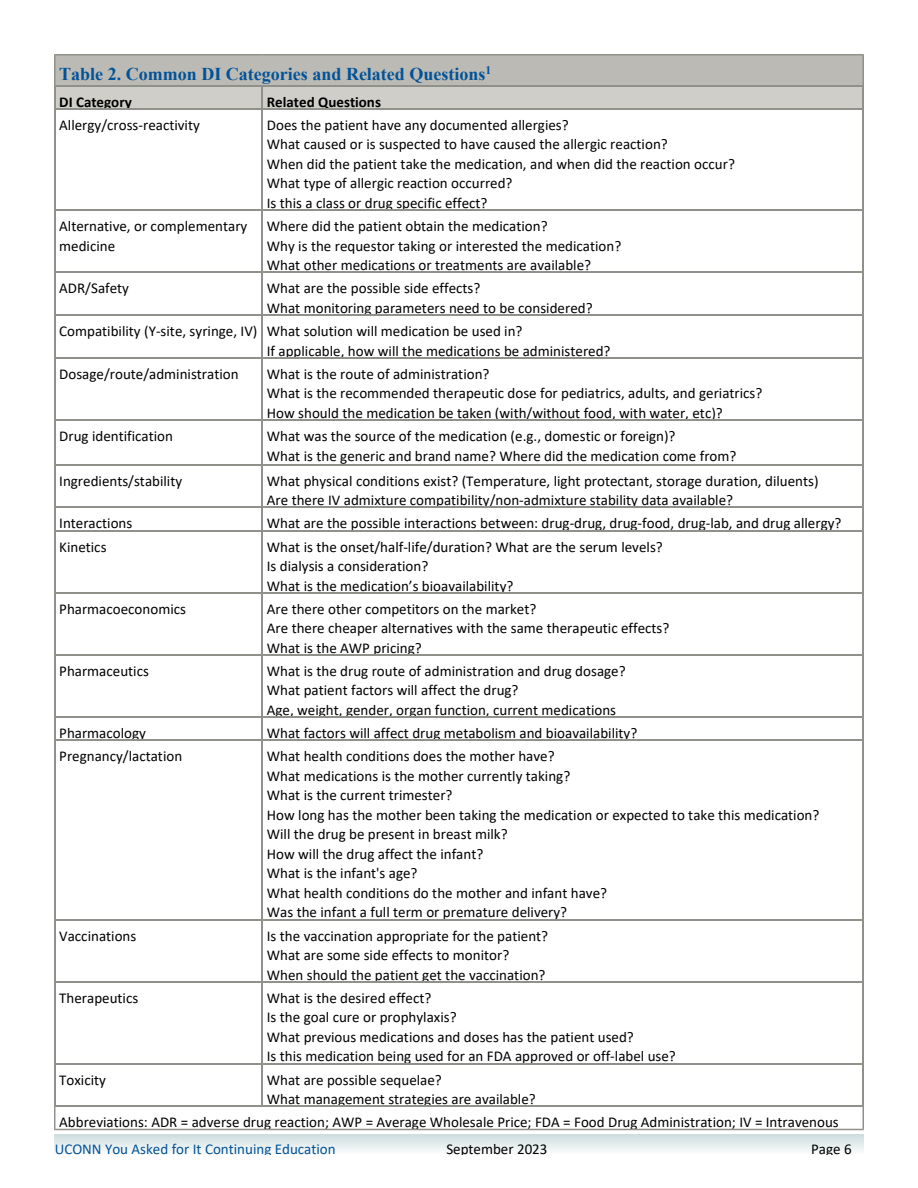
<style>
.page{position:relative;width:918px;height:1188px;background:#fff}
.page>*{position:absolute;margin:0;border:0;box-sizing:border-box;transform-origin:0 0}
.t1{font:700 18px "Times New Roman";color:#015298}
.t2{font:15px/19.5px "Calibri";color:#000}
.t3{font:15px "Calibri";color:#005298}
.t4{font:700 15px "Calibri";color:#000}
</style>
<div class="page">
<hr style="left:54px;top:209px;width:209px;height:2px;background:#91918c">
<hr style="left:262px;top:209px;width:602px;height:2px;background:#91918c">
<hr style="left:54px;top:272px;width:209px;height:1px;background:#91918c">
<hr style="left:262px;top:272px;width:602px;height:1px;background:#91918c">
<hr style="left:54px;top:314px;width:209px;height:2px;background:#91918c">
<hr style="left:262px;top:314px;width:602px;height:2px;background:#91918c">
<hr style="left:54px;top:357px;width:209px;height:2px;background:#91918c">
<hr style="left:262px;top:357px;width:602px;height:2px;background:#91918c">
<hr style="left:54px;top:419px;width:209px;height:2px;background:#91918c">
<hr style="left:262px;top:419px;width:602px;height:2px;background:#91918c">
<hr style="left:54px;top:464px;width:209px;height:1px;background:#91918c">
<hr style="left:262px;top:464px;width:602px;height:1px;background:#91918c">
<hr style="left:54px;top:507px;width:209px;height:1px;background:#91918c">
<hr style="left:262px;top:507px;width:602px;height:1px;background:#91918c">
<hr style="left:54px;top:530px;width:209px;height:1px;background:#91918c">
<hr style="left:262px;top:530px;width:602px;height:1px;background:#91918c">
<hr style="left:54px;top:592px;width:209px;height:1px;background:#91918c">
<hr style="left:262px;top:592px;width:602px;height:1px;background:#91918c">
<hr style="left:54px;top:654px;width:209px;height:2px;background:#91918c">
<hr style="left:262px;top:654px;width:602px;height:2px;background:#91918c">
<hr style="left:54px;top:716px;width:209px;height:2px;background:#91918c">
<hr style="left:262px;top:716px;width:602px;height:2px;background:#91918c">
<hr style="left:54px;top:740px;width:209px;height:1px;background:#91918c">
<hr style="left:262px;top:740px;width:602px;height:1px;background:#91918c">
<hr style="left:54px;top:919px;width:209px;height:1px;background:#91918c">
<hr style="left:262px;top:919px;width:602px;height:1px;background:#91918c">
<hr style="left:54px;top:981px;width:209px;height:2px;background:#91918c">
<hr style="left:262px;top:981px;width:602px;height:2px;background:#91918c">
<hr style="left:54px;top:1063px;width:209px;height:1px;background:#91918c">
<hr style="left:262px;top:1063px;width:602px;height:1px;background:#91918c">
<hr style="left:54px;top:108px;width:2px;height:103px;background:#91918c">
<hr style="left:54px;top:209px;width:2px;height:64px;background:#91918c">
<hr style="left:54px;top:272px;width:2px;height:44px;background:#91918c">
<hr style="left:54px;top:314px;width:2px;height:45px;background:#91918c">
<hr style="left:54px;top:357px;width:2px;height:64px;background:#91918c">
<hr style="left:54px;top:419px;width:2px;height:46px;background:#91918c">
<hr style="left:54px;top:464px;width:2px;height:44px;background:#91918c">
<hr style="left:54px;top:507px;width:2px;height:24px;background:#91918c">
<hr style="left:54px;top:530px;width:2px;height:63px;background:#91918c">
<hr style="left:54px;top:592px;width:2px;height:64px;background:#91918c">
<hr style="left:54px;top:654px;width:2px;height:64px;background:#91918c">
<hr style="left:54px;top:716px;width:2px;height:25px;background:#91918c">
<hr style="left:54px;top:740px;width:2px;height:180px;background:#91918c">
<hr style="left:54px;top:919px;width:2px;height:64px;background:#91918c">
<hr style="left:54px;top:981px;width:2px;height:83px;background:#91918c">
<hr style="left:54px;top:1063px;width:2px;height:44px;background:#91918c">
<hr style="left:262px;top:108px;width:1px;height:103px;background:#91918c">
<hr style="left:262px;top:209px;width:1px;height:64px;background:#91918c">
<hr style="left:262px;top:272px;width:1px;height:44px;background:#91918c">
<hr style="left:262px;top:314px;width:1px;height:45px;background:#91918c">
<hr style="left:262px;top:357px;width:1px;height:64px;background:#91918c">
<hr style="left:262px;top:419px;width:1px;height:46px;background:#91918c">
<hr style="left:262px;top:464px;width:1px;height:44px;background:#91918c">
<svg style="left:262px;top:508px;width:1px;height:22px"></svg>
<hr style="left:262px;top:530px;width:1px;height:63px;background:#91918c">
<hr style="left:262px;top:592px;width:1px;height:64px;background:#91918c">
<hr style="left:262px;top:654px;width:1px;height:64px;background:#91918c">
<svg style="left:262px;top:718px;width:1px;height:22px"></svg>
<hr style="left:262px;top:740px;width:1px;height:180px;background:#91918c">
<hr style="left:262px;top:919px;width:1px;height:64px;background:#91918c">
<hr style="left:262px;top:981px;width:1px;height:83px;background:#91918c">
<hr style="left:262px;top:1063px;width:1px;height:44px;background:#91918c">
<svg style="left:54px;top:54px;width:810px;height:56px;background:#bebdb7"></svg>
<hr style="left:862px;top:85px;width:2px;height:25px;background:#91918c">
<hr style="left:862px;top:108px;width:2px;height:103px;background:#91918c">
<hr style="left:862px;top:209px;width:2px;height:64px;background:#91918c">
<hr style="left:862px;top:272px;width:2px;height:44px;background:#91918c">
<hr style="left:862px;top:314px;width:2px;height:45px;background:#91918c">
<hr style="left:862px;top:357px;width:2px;height:64px;background:#91918c">
<hr style="left:862px;top:419px;width:2px;height:46px;background:#91918c">
<hr style="left:862px;top:464px;width:2px;height:44px;background:#91918c">
<hr style="left:862px;top:507px;width:2px;height:24px;background:#91918c">
<hr style="left:862px;top:530px;width:2px;height:63px;background:#91918c">
<hr style="left:862px;top:592px;width:2px;height:64px;background:#91918c">
<hr style="left:862px;top:654px;width:2px;height:64px;background:#91918c">
<hr style="left:862px;top:716px;width:2px;height:25px;background:#91918c">
<hr style="left:862px;top:740px;width:2px;height:180px;background:#91918c">
<hr style="left:862px;top:919px;width:2px;height:64px;background:#91918c">
<hr style="left:862px;top:981px;width:2px;height:83px;background:#91918c">
<hr style="left:862px;top:1063px;width:2px;height:44px;background:#91918c">
<svg style="left:54px;top:1106px;width:810px;height:24px"></svg>
<div style="left:55px;top:1134px;width:808px;height:20px;background:linear-gradient(to bottom,#cdddde,#f8fafa)"></div>
<p class="t1" style="left:59px;top:67px;width:434px">Table 2. Common DI Categories and Related Questions<sup>1</sup></p>
<p class="t4" style="left:59px;top:95px;width:74px">DI Category</p>
<p class="t4" style="left:267px;top:95px;width:116px">Related Questions</p>
<p class="t2" style="left:59px;top:116px;width:142px">Allergy/cross-reactivity</p>
<p class="t2" style="left:267px;top:116px;width:470px">Does the patient have any documented allergies?<br>What caused or is suspected to have caused the allergic reaction?<br>When did the patient take the medication, and when did the reaction occur?<br>What type of allergic reaction occurred?<br>Is this a class or drug specific effect?</p>
<p class="t2" style="left:59px;top:218px;width:190px">Alternative, or complementary medicine</p>
<p class="t2" style="left:267px;top:218px;width:356px">Where did the patient obtain the medication?<br>Why is the requestor taking or interested the medication?<br>What other medications or treatments are available?</p>
<p class="t2" style="left:59px;top:280px;width:71px">ADR/Safety</p>
<p class="t2" style="left:267px;top:280px;width:327px">What are the possible side effects?<br>What monitoring parameters need to be considered?</p>
<p class="t2" style="left:267px;top:323px;width:345px;text-indent:-208px">Compatibility (Y-site, syringe, IV) What solution will medication be used in?<br>If applicable, how will the medications be administered?</p>
<p class="t2" style="left:59px;top:365px;width:181px">Dosage/route/administration</p>
<p class="t2" style="left:267px;top:365px;width:497px">What is the route of administration?<br>What is the recommended therapeutic dose for pediatrics, adults, and geriatrics?<br>How should the medication be taken (with/without food, with water, etc)?</p>
<p class="t2" style="left:59px;top:428px;width:115px">Drug identification</p>
<p class="t2" style="left:267px;top:428px;width:471px">What was the source of the medication (e.g., domestic or foreign)?<br>What is the generic and brand name? Where did the medication come from?</p>
<p class="t2" style="left:59px;top:472px;width:124px">Ingredients/stability</p>
<p class="t2" style="left:267px;top:472px;width:553px">What physical conditions exist? (Temperature, light protectant, storage duration, diluents)<br>Are there IV admixture compatibility/non-admixture stability data available?</p>
<p class="t2" style="left:59px;top:515px;width:75px">Interactions</p>
<p class="t2" style="left:267px;top:515px;width:576px">What are the possible interactions between: drug-drug, drug-food, drug-lab, and drug allergy?</p>
<p class="t2" style="left:59px;top:538px;width:49px">Kinetics</p>
<p class="t2" style="left:267px;top:538px;width:397px">What is the onset/half-life/duration? What are the serum levels?<br>Is dialysis a consideration?<br>What is the medication’s bioavailability?</p>
<p class="t2" style="left:59px;top:600px;width:128px">Pharmacoeconomics</p>
<p class="t2" style="left:267px;top:600px;width:404px">Are there other competitors on the market?<br>Are there cheaper alternatives with the same therapeutic effects?<br>What is the AWP pricing?</p>
<p class="t2" style="left:59px;top:662px;width:91px">Pharmaceutics</p>
<p class="t2" style="left:267px;top:662px;width:360px">What is the drug route of administration and drug dosage?<br>What patient factors will affect the drug?<br>Age, weight, gender, organ function, current medications</p>
<p class="t2" style="left:59px;top:725px;width:88px">Pharmacology</p>
<p class="t2" style="left:267px;top:725px;width:372px">What factors will affect drug metabolism and bioavailability?</p>
<p class="t2" style="left:59px;top:748px;width:125px">Pregnancy/lactation</p>
<p class="t2" style="left:267px;top:748px;width:554px">What health conditions does the mother have?<br>What medications is the mother currently taking?<br>What is the current trimester?<br>How long has the mother been taking the medication or expected to take this medication?<br>Will the drug be present in breast milk?<br>How will the drug affect the infant?<br>What is the infant's age?<br>What health conditions do the mother and infant have?<br>Was the infant a full term or premature delivery?</p>
<p class="t2" style="left:59px;top:927px;width:79px">Vaccinations</p>
<p class="t2" style="left:267px;top:927px;width:283px">Is the vaccination appropriate for the patient?<br>What are some side effects to monitor?<br>When should the patient get the vaccination?</p>
<p class="t2" style="left:59px;top:989px;width:81px">Therapeutics</p>
<p class="t2" style="left:267px;top:989px;width:411px">What is the desired effect?<br>Is the goal cure or prophylaxis?<br>What previous medications and doses has the patient used?<br>Is this medication being used for an FDA approved or off-label use?</p>
<p class="t2" style="left:59px;top:1071px;width:48px">Toxicity</p>
<p class="t2" style="left:267px;top:1071px;width:270px">What are possible sequelae?<br>What management strategies are available?</p>
<p class="t2" style="left:59px;top:1114px;width:781px">Abbreviations: ADR = adverse drug reaction; AWP = Average Wholesale Price; FDA = Food Drug Administration; IV = Intravenous</p>
<p class="t3" style="left:55px;top:1143px;width:283px">UCONN You Asked for It Continuing Education</p>
<p class="t2" style="left:446px;top:1141px;width:103px">September 2023</p>
<p class="t2" style="left:811px;top:1141px;width:42px">Page 6</p>
</div>
